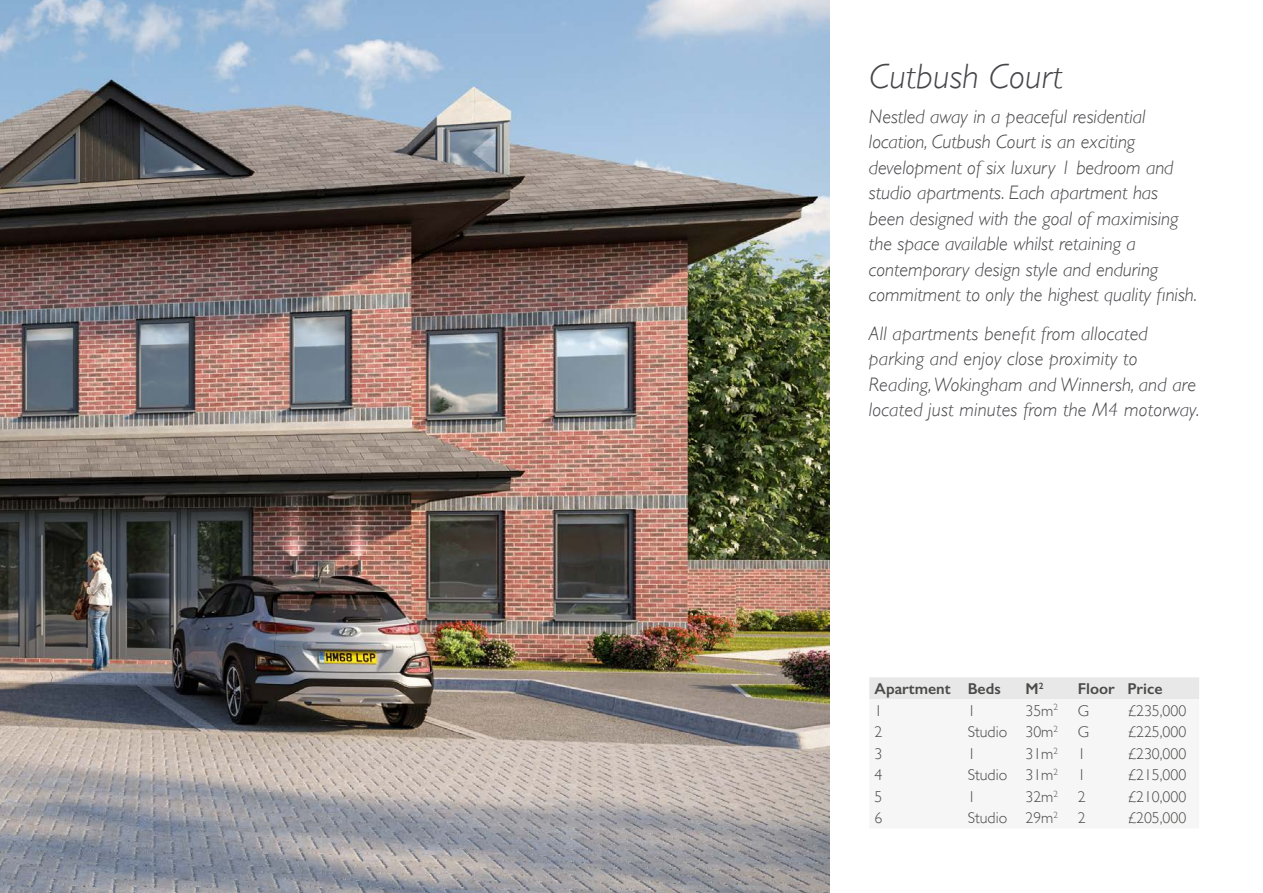
<style>
.page{position:relative;width:1263px;height:893px;background:#fff}
.page>*{position:absolute;margin:0;border:0;box-sizing:border-box;transform-origin:0 0}
.t1{font:italic 300 35.25px "Gill Sans";letter-spacing:.01em;color:#46464a}
.t2{font:italic 300 19.5px/25.5px "Gill Sans";color:#46464a}
.t3{font:300 15.75px "Gill Sans";color:#4a4a49}
.t4{font:600 15.75px "Gill Sans";color:#4a4a49}
</style>
<div class="page">
<img style="left:0;top:0;width:829px;height:893px">
<div style="left:869px;top:677px;width:330px;height:22px;background:#e8e8e8"></div>
<h1 class="t1" style="left:870px;top:57px;width:194px">Cutbush Court</h1>
<p class="t2" style="left:869px;top:104px;width:330px">Nestled away in a peaceful residential location, Cutbush Court is an exciting development of six luxury 1 bedroom and studio apartments. Each apartment has been designed with the goal of maximising the space available whilst retaining a contemporary design style and enduring commitment to only the highest quality finish.</p>
<p class="t2" style="left:869px;top:320px;width:332px">All apartments benefit from allocated parking and enjoy close proximity to Reading, Wokingham and Winnersh, and are located just minutes from the M4 motorway.</p>
<p class="t4" style="left:874px;top:679px;width:128px">Apartment Beds</p>
<p class="t4" style="left:1025px;top:679px;width:20px">M<sup>2</sup></p>
<p class="t4" style="left:1078px;top:679px;width:86px">Floor Price</p>
<p class="t3" style="left:874px;top:698px;width:9px">1</p>
<p class="t3" style="left:968px;top:698px;width:9px">1</p>
<p class="t3" style="left:1025px;top:698px;width:65px">35m<sup>2</sup> G</p>
<p class="t3" style="left:1127px;top:698px;width:60px">£235,000</p>
<p class="t3" style="left:874px;top:719px;width:9px">2</p>
<p class="t3" style="left:968px;top:719px;width:123px">Studio 30m<sup>2</sup> G</p>
<p class="t3" style="left:1127px;top:719px;width:60px">£225,000</p>
<p class="t3" style="left:874px;top:741px;width:9px">3</p>
<p class="t3" style="left:968px;top:741px;width:9px">1</p>
<p class="t3" style="left:1025px;top:741px;width:62px">31m<sup>2</sup> 1</p>
<p class="t3" style="left:1127px;top:741px;width:60px">£230,000</p>
<p class="t3" style="left:874px;top:763px;width:9px">4</p>
<p class="t3" style="left:968px;top:763px;width:119px">Studio 31m<sup>2</sup> 1</p>
<p class="t3" style="left:1127px;top:763px;width:60px">£215,000</p>
<p class="t3" style="left:874px;top:784px;width:9px">5</p>
<p class="t3" style="left:968px;top:784px;width:9px">1</p>
<p class="t3" style="left:1025px;top:784px;width:62px">32m<sup>2</sup> 2</p>
<p class="t3" style="left:1127px;top:784px;width:60px">£210,000</p>
<p class="t3" style="left:874px;top:806px;width:9px">6</p>
<p class="t3" style="left:968px;top:806px;width:119px">Studio 29m<sup>2</sup> 2</p>
<p class="t3" style="left:1127px;top:806px;width:60px">£205,000</p>
</div>
